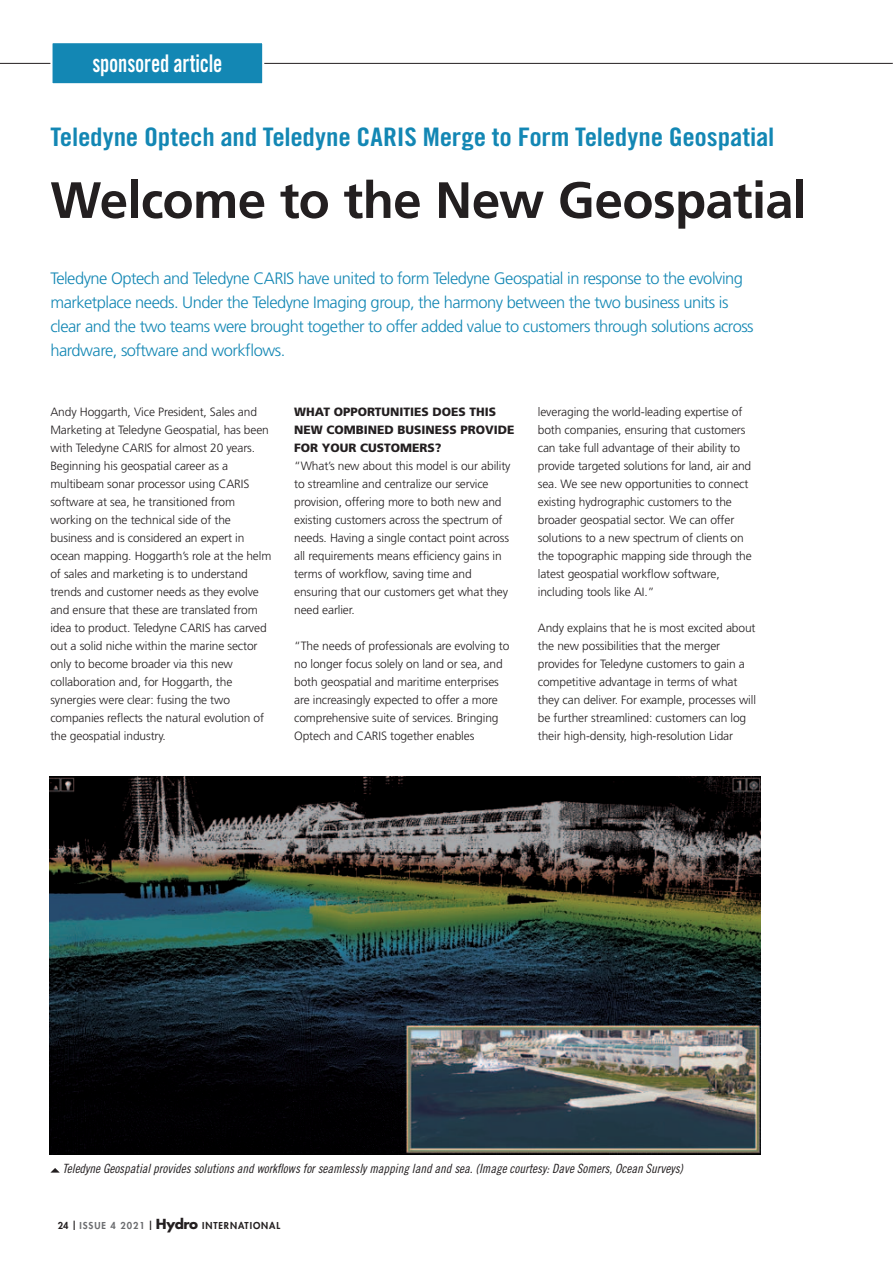
<style>
.page{position:relative;width:893px;height:1264px;background:#fff}
.page>*{position:absolute;margin:0;border:0;box-sizing:border-box;transform-origin:0 0}
.t1{font:700 51px "Frutiger";letter-spacing:-.015em;color:#231f20}
.t2{font:25.5px "Trade Gothic Bold Cond Twenty";letter-spacing:-.01em;color:#1387b4;scale:1.1 1}
.t3{font:24.3px "Trade Gothic Bold Cond Twenty";letter-spacing:-.01em;color:#fff;scale:.85 1}
.t4{font:300 16.5px/24px "Frutiger";letter-spacing:-.03em;color:#1387b4}
.t5{font:12.75px "Trade Gothic Cond Eighteen Obl";color:#231f20}
.t6{font:300 12px/18px "Frutiger";letter-spacing:-.01em;color:#231f20}
.t7{font:900 12px/18px "Frutiger";color:#231f20}
.t8{font:800 9.3px "Futura Std";letter-spacing:.1em;color:#231f20}
.s1{color:#6c6d70}
.s2{font-weight:700;font-size:13.5px}
</style>
<div class="page">
<hr style="left:0;top:63px;width:892px;height:1px;background:#231f20">
<div style="left:51px;top:42px;width:212px;height:42px;background:#1387b4"></div>
<div style="left:50px;top:41px;width:214px;height:44px;border:2px solid #fff"></div>
<svg style="left:51px;top:1168px;width:8px;height:4px"></svg>
<img style="left:50px;top:776px;width:710px;height:378px">
<h3 class="t3" style="left:92px;top:49px;width:154px">sponsored article</h3>
<h2 class="t2" style="left:50px;top:121px;width:660px">Teledyne Optech and Teledyne CARIS Merge to Form Teledyne Geospatial</h2>
<h1 class="t1" style="left:50px;top:170px;width:758px">Welcome to the New Geospatial</h1>
<p class="t4" style="left:50px;top:267px;width:704px">Teledyne Optech and Teledyne CARIS have united to form Teledyne Geospatial in response to the evolving marketplace needs. Under the Teledyne Imaging group, the harmony between the two business units is clear and the two teams were brought together to offer added value to customers through solutions across hardware, software and workflows.</p>
<p class="t6" style="left:50px;top:403px;width:222px">Andy Hoggarth, Vice President, Sales and Marketing at Teledyne Geospatial, has been with Teledyne CARIS for almost 20 years.<br>Beginning his geospatial career as a multibeam sonar processor using CARIS software at sea, he transitioned from working on the technical side of the business and is considered an expert in ocean mapping. Hoggarth’s role at the helm of sales and marketing is to understand trends and customer needs as they evolve and ensure that these are translated from idea to product. Teledyne CARIS has carved out a solid niche within the marine sector only to become broader via this new collaboration and, for Hoggarth, the synergies were clear: fusing the two companies reflects the natural evolution of the geospatial industry.</p>
<p class="t7" style="left:294px;top:403px;width:222px">WHAT OPPORTUNITIES DOES THIS<br>NEW COMBINED BUSINESS PROVIDE<br>FOR YOUR CUSTOMERS?</p>
<p class="t6" style="left:294px;top:457px;width:218px">“What’s new about this model is our ability to streamline and centralize our service provision, offering more to both new and existing customers across the spectrum of needs. Having a single contact point across all requirements means efficiency gains in terms of workflow, saving time and ensuring that our customers get what they need earlier.</p>
<p class="t6" style="left:294px;top:637px;width:217px">“The needs of professionals are evolving to no longer focus solely on land or sea, and both geospatial and maritime enterprises are increasingly expected to offer a more comprehensive suite of services. Bringing Optech and CARIS together enables</p>
<p class="t6" style="left:538px;top:403px;width:215px">leveraging the world-leading expertise of both companies, ensuring that customers can take full advantage of their ability to provide targeted solutions for land, air and sea. We see new opportunities to connect existing hydrographic customers to the broader geospatial sector. We can offer solutions to a new spectrum of clients on the topographic mapping side through the latest geospatial workflow software, including tools like AI.”</p>
<p class="t6" style="left:538px;top:619px;width:220px">Andy explains that he is most excited about the new possibilities that the merger provides for Teledyne customers to gain a competitive advantage in terms of what they can deliver. For example, processes will be further streamlined: customers can log their high-density, high-resolution Lidar</p>
<p class="t5" style="left:63px;top:1160px;width:622px">Teledyne Geospatial provides solutions and workflows for seamlessly mapping land and sea. (Image courtesy: Dave Somers, Ocean Surveys)</p>
<p class="t8" style="left:58px;top:1219px;width:224px">24 | <span class="s1">ISSUE 4 2021</span> | <span class="s2">Hydro</span> INTERNATIONAL</p>
</div>
